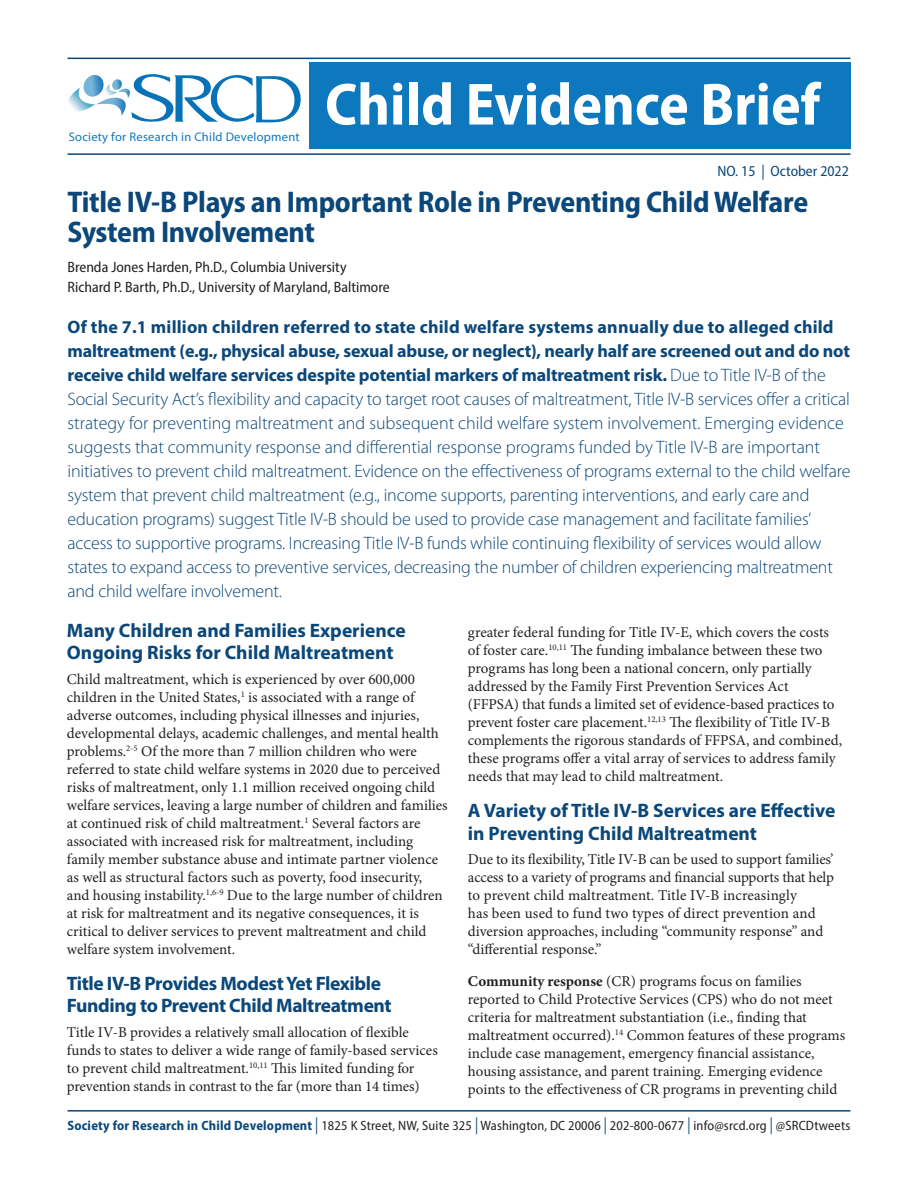
<style>
.page{position:relative;width:918px;height:1188px;background:#fff}
.page>*{position:absolute;margin:0;border:0;box-sizing:border-box;transform-origin:0 0}
.t1{font:700 semi-condensed 60px "Myriad Pro";color:#fff}
.Subtitle_1{font:700 semi-condensed 30px/30px "Myriad Pro";letter-spacing:-.01em;color:#0b4779}
.Subtitle_1-2{font:700 19.5px/22.5px "Myriad Pro";color:#0b4779}
.Subtitle_1-3{font:700 19.5px/22.5px "Myriad Pro";letter-spacing:-.02em;color:#0b4779}
.Lead_Paragraph{font:300 18px/24px "Myriad Pro";letter-spacing:-.01em;color:#0b4779}
.Body{font:15px/18px "Minion Pro";color:#231f20}
.Body_before_bullets{font:15px/18px "Minion Pro";letter-spacing:-.005em;color:#231f20}
.Subtitle_1-4{font:semi-condensed 15px "Myriad Pro";color:#231f20}
.t2{font:semi-condensed 15px "Myriad Pro";color:#0b4779}
.t3{font:semi-condensed 13.5px "Myriad Pro";letter-spacing:.015em;color:#231f20}
.t4{font:12.45px "Myriad Pro";letter-spacing:.02em;color:#0e78be}
.s1{font-weight:700}
.s2{font-weight:700;color:#0b4779}
.s3{font-size:16.8px;color:#0b4779}
</style>
<div class="page">
<hr style="left:68px;top:1110px;width:782px;height:2px;background:#0b4779">
<div style="left:309px;top:62px;width:541px;height:87px;background:#0e78be"></div>
<hr style="left:68px;top:153px;width:782px;height:2px;background:#0b4779">
<hr style="left:68px;top:58px;width:782px;height:1px;background:#0b4779">
<svg style="left:68px;top:74px;width:233px;height:49px"></svg>
<p class="t4" style="left:69px;top:130px;width:232px">Society for Research in Child Development</p>
<h1 class="t1" style="left:325px;top:66px;width:497px">Child Evidence Brief</h1>
<p class="t2" style="left:718px;top:162px;width:133px">NO. 15 | October 2022</p>
<p class="Subtitle_1" style="left:68px;top:186px;width:742px">Title IV-B Plays an Important Role in Preventing Child Welfare<br>System Involvement</p>
<p class="Subtitle_1-4" style="left:68px;top:258px;width:281px">Brenda Jones Harden, Ph.D., Columbia University</p>
<p class="Subtitle_1-4" style="left:68px;top:277px;width:324px">Richard P. Barth, Ph.D., University of Maryland, Baltimore</p>
<p class="Lead_Paragraph" style="left:68px;top:315px;width:784px"><span class="s1">Of the 7.1 million children referred to state child welfare systems annually due to alleged child maltreatment (e.g., physical abuse, sexual abuse, or neglect), nearly half are screened out and do not receive child welfare services despite potential markers of maltreatment risk.</span> Due to Title IV-B of the Social Security Act’s flexibility and capacity to target root causes of maltreatment, Title IV-B services offer a critical strategy for preventing maltreatment and subsequent child welfare system involvement. Emerging evidence suggests that community response and differential response programs funded by Title IV-B are important initiatives to prevent child maltreatment. Evidence on the effectiveness of programs external to the child welfare system that prevent child maltreatment (e.g., income supports, parenting interventions, and early care and education programs) suggest Title IV-B should be used to provide case management and facilitate families’ access to supportive programs. Increasing Title IV-B funds while continuing flexibility of services would allow states to expand access to preventive services, decreasing the number of children experiencing maltreatment and child welfare involvement.</p>
<p class="Subtitle_1-2" style="left:67px;top:618px;width:340px">Many Children and Families Experience<br>Ongoing Risks for Child Maltreatment</p>
<p class="Body" style="left:67px;top:670px;width:382px">Child maltreatment, which is experienced by over 600,000 children in the United States,<sup>1</sup> is associated with a range of adverse outcomes, including physical illnesses and injuries, developmental delays, academic challenges, and mental health problems.<sup>2-5</sup> Of the more than 7 million children who were referred to state child welfare systems in 2020 due to perceived risks of maltreatment, only 1.1 million received ongoing child welfare services, leaving a large number of children and families at continued risk of child maltreatment.<sup>1</sup> Several factors are associated with increased risk for maltreatment, including family member substance abuse and intimate partner violence as well as structural factors such as poverty, food insecurity, and housing instability.<sup>1,6-9</sup> Due to the large number of children at risk for maltreatment and its negative consequences, it is critical to deliver services to prevent maltreatment and child welfare system involvement.</p>
<p class="Subtitle_1-3" style="left:67px;top:971px;width:326px">Title IV-B Provides Modest Yet Flexible<br>Funding to Prevent Child Maltreatment</p>
<p class="Body_before_bullets" style="left:67px;top:1023px;width:372px">Title IV-B provides a relatively small allocation of flexible funds to states to deliver a wide range of family-based services to prevent child maltreatment.<sup>10,11</sup> This limited funding for prevention stands in contrast to the far (more than 14 times)</p>
<p class="Body_before_bullets" style="left:468px;top:623px;width:376px">greater federal funding for Title IV-E, which covers the costs of foster care.<sup>10,11</sup> The funding imbalance between these two programs has long been a national concern, only partially addressed by the Family First Prevention Services Act (FFPSA) that funds a limited set of evidence-based practices to prevent foster care placement.<sup>12,13</sup> The flexibility of Title IV-B complements the rigorous standards of FFPSA, and combined, these programs offer a vital array of services to address family needs that may lead to child maltreatment.</p>
<p class="Subtitle_1-2" style="left:468px;top:799px;width:369px">A Variety of Title IV-B Services are Effective in Preventing Child Maltreatment</p>
<p class="Body" style="left:468px;top:851px;width:367px">Due to its flexibility, Title IV-B can be used to support families’ access to a variety of programs and financial supports that help to prevent child maltreatment. Title IV-B increasingly<br>has been used to fund two types of direct prevention and diversion approaches, including “community response” and “differential response.”</p>
<p class="Body_before_bullets" style="left:468px;top:972px;width:379px"><span class="s1">Community response</span> (CR) programs focus on families reported to Child Protective Services (CPS) who do not meet criteria for maltreatment substantiation (i.e., finding that maltreatment occurred).<sup>14</sup> Common features of these programs include case management, emergency financial assistance, housing assistance, and parent training. Emerging evidence points to the effectiveness of CR programs in preventing child</p>
<p class="t3" style="left:68px;top:1117px;width:784px"><span class="s2">Society for Research in Child Development</span> <span class="s3">|</span> 1825 K Street, NW, Suite 325 <span class="s3">|</span> Washington, DC 20006 <span class="s3">|</span> 202-800-0677 <span class="s3">|</span> info@srcd.org <span class="s3">|</span> @SRCDtweets</p>
</div>
